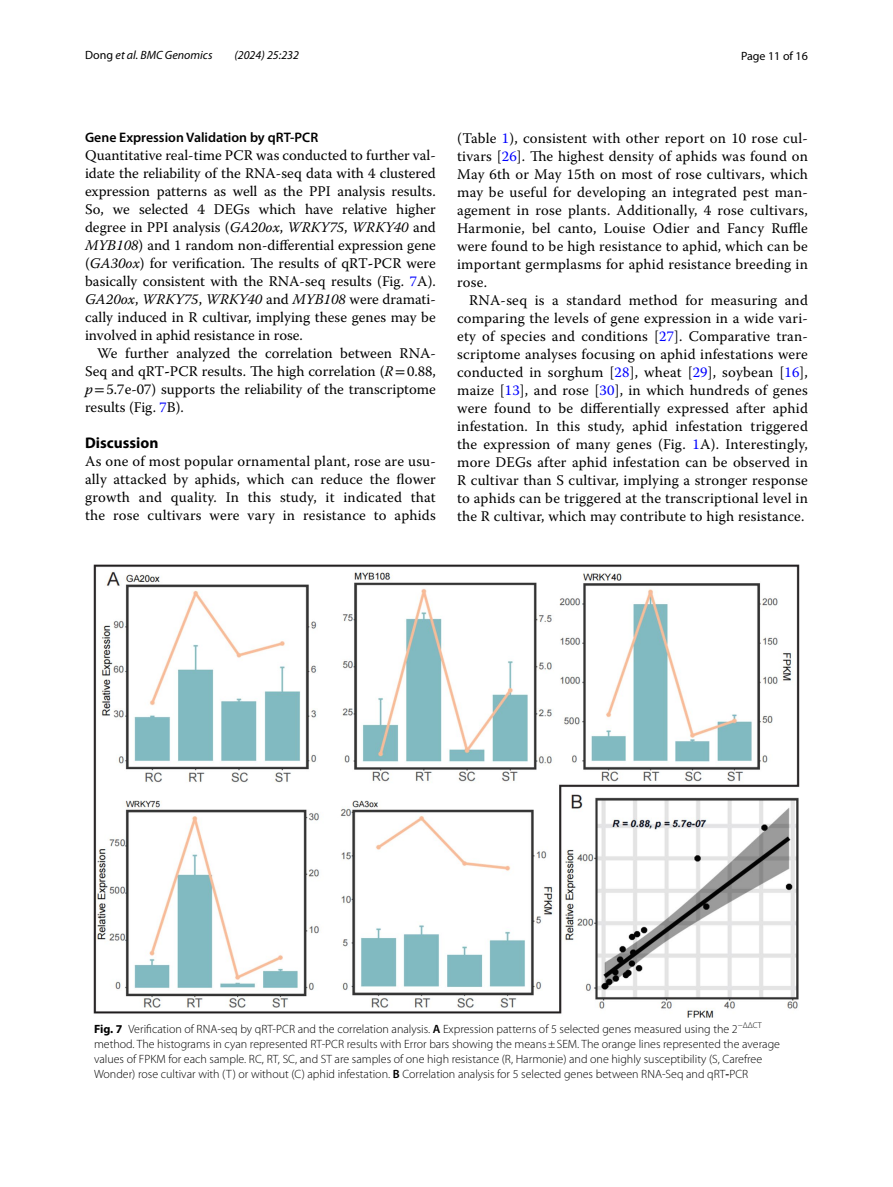
<style>
.page{position:relative;width:893px;height:1187px;background:#fff}
.page>*{position:absolute;margin:0;border:0;box-sizing:border-box;transform-origin:0 0}
.t1{font:700 15.45px "Myriad Pro";color:#000}
.t2{font:14.7px/18px "Warnock Pro";letter-spacing:.01em;color:#000;text-align:justify}
.t3{font:600 13.8px "Myriad Pro";color:#000}
.t4{font:300 12px/15px "Myriad Pro";color:#000}
.t5{font:italic 12px "Myriad Pro";color:#000}
.t6{font:12px "Myriad Pro";color:#000}
.s1{font-style:normal}
.s2{font-style:italic}
.s3{font-weight:700}
.s4{color:#00f}
.s5{font-family:"STIX"}
.s6{font-weight:600}
</style>
<div class="page">
<img style="left:93px;top:564px;width:707px;height:453px">
<p class="t5" style="left:85px;top:48px;width:129px"><span class="s1">Dong</span> et al. BMC Genomics</p>
<p class="t5" style="left:234px;top:48px;width:66px">(2024) 25:232</p>
<p class="t6" style="left:741px;top:48px;width:68px">Page 11 of 16</p>
<p class="t3" style="left:85px;top:129px;width:235px">Gene Expression Validation by qRT‑PCR</p>
<p class="t2" style="left:85px;top:146px;width:352px">Quantitative real-time PCR was conducted to further val&shy;idate the reliability of the RNA-seq data with 4 clustered expression patterns as well as the PPI analysis results.<br>So, we selected 4 DEGs which have relative higher degree in PPI analysis (<span class="s2">GA20ox</span>, <span class="s2">WRKY75</span>, <span class="s2">WRKY40</span> and <span class="s2">MYB108</span>) and 1 random non-differential expression gene (<span class="s2">GA30ox</span>) for verification. The results of qRT<span class="s3">-</span>PCR were basically consistent with the RNA-seq results (Fig. <span class="s4">7</span>A).<br><span class="s2">GA20ox</span>, <span class="s2">WRKY75</span>, <span class="s2">WRKY40</span> and <span class="s2">MYB108</span> were dramati&shy;cally induced in R cultivar, implying these genes may be involved in aphid resistance in rose.</p>
<p class="t2" style="left:85px;top:344px;width:352px;text-indent:12px">We further analyzed the correlation between RNA-Seq and qRT<span class="s3">-</span>PCR results. The high correlation (<span class="s2">R</span><span class="s5">=</span>0.88, <span class="s2">p</span><span class="s5">=</span>5.7e-07) supports the reliability of the transcriptome results (Fig. <span class="s4">7</span>B).</p>
<p class="t1" style="left:85px;top:433px;width:75px">Discussion</p>
<p class="t2" style="left:85px;top:452px;width:352px">As one of most popular ornamental plant, rose are usu&shy;ally attacked by aphids, which can reduce the flower growth and quality. In this study, it indicated that the rose cultivars were vary in resistance to aphids</p>
<p class="t2" style="left:457px;top:128px;width:352px">(Table <span class="s4">1</span>), consistent with other report on 10 rose cul&shy;tivars [<span class="s4">26</span>]. The highest density of aphids was found on May 6th or May 15th on most of rose cultivars, which may be useful for developing an integrated pest man&shy;agement in rose plants. Additionally, 4 rose cultivars, Harmonie, bel canto, Louise Odier and Fancy Ruffle were found to be high resistance to aphid, which can be important germplasms for aphid resistance breeding in rose.</p>
<p class="t2" style="left:457px;top:290px;width:352px;text-indent:12px">RNA-seq is a standard method for measuring and comparing the levels of gene expression in a wide vari&shy;ety of species and conditions [<span class="s4">27</span>]. Comparative tran&shy;scriptome analyses focusing on aphid infestations were conducted in sorghum [<span class="s4">28</span>], wheat [<span class="s4">29</span>], soybean [<span class="s4">16</span>], maize [<span class="s4">13</span>], and rose [<span class="s4">30</span>], in which hundreds of genes were found to be differentially expressed after aphid infestation. In this study, aphid infestation triggered the expression of many genes (Fig. <span class="s4">1</span>A). Interestingly, more DEGs after aphid infestation can be observed in R cultivar than S cultivar, implying a stronger response to aphids can be triggered at the transcriptional level in the R cultivar, which may contribute to high resistance.</p>
<p class="t4" style="left:94px;top:1021px;width:687px"><span class="s3">Fig. 7</span> Verification of RNA-seq by qRT-PCR and the correlation analysis. <span class="s6">A</span> Expression patterns of 5 selected genes measured using the -2<sup>−ΔΔCT </sup>method. The histograms in cyan represented RT-PCR results with Error bars showing the means±SEM. The orange lines represented the average values of FPKM for each sample. RC, RT, SC, and ST are samples of one high resistance (R, Harmonie) and one highly susceptibility (S, Carefree Wonder) rose cultivar with (T) or without (C) aphid infestation. <span class="s6">B</span> Correlation analysis for 5 selected genes between RNA-Seq and qRT<span class="s6">-</span>PCR</p>
</div>
